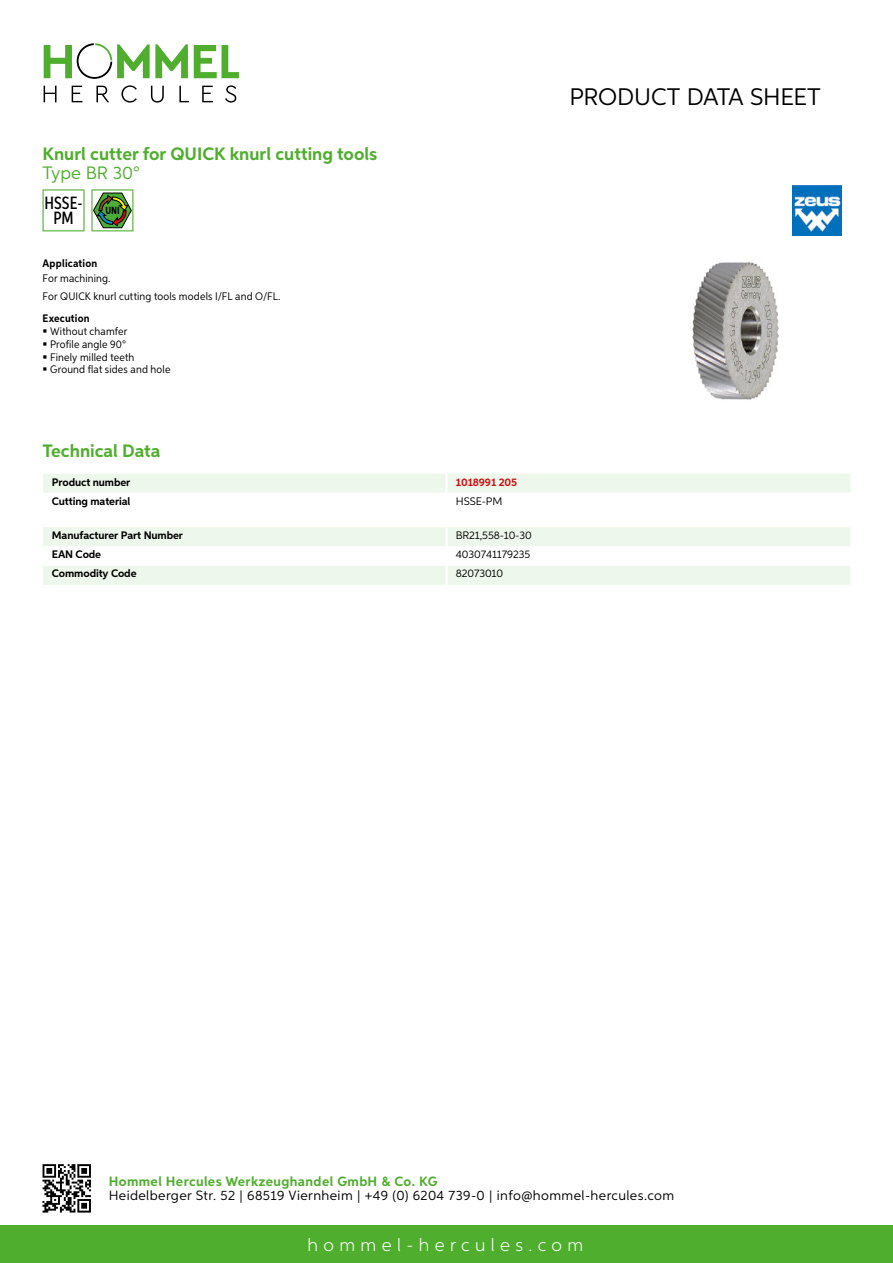
<style>
.page{position:relative;width:893px;height:1263px;background:#fff}
.page>*{position:absolute;margin:0;border:0;box-sizing:border-box;transform-origin:0 0}
.t1{font:24px "Aspira";letter-spacing:-.01em;color:#000}
.t2{font:700 18px "Aspira";color:#50ae2f}
.t3{font:300 18px "Aspira";letter-spacing:.3em;color:#fff}
.t4{font:18px "Aspira";color:#50ae2f}
.t5{font:500 17.85px/14.9px "Aspira XX Nar";color:#000;text-align:center}
.t6{font:13.5px "Aspira";letter-spacing:.03em;color:#000}
.t7{font:700 13.5px "Aspira";letter-spacing:.03em;color:#50ae2f}
.t8{font:10.95px/12.8px "Aspira Nar";letter-spacing:.015em;color:#000}
.t9{font:700 10.95px "Aspira";letter-spacing:-.01em;color:#000}
.t10{font:10.95px "Aspira";letter-spacing:-.01em;color:#000}
.t11{font:700 10.95px "Aspira Nar";letter-spacing:.015em;color:#000}
.t12{font:700 10.95px "Aspira";letter-spacing:-.01em;color:#cd1013}
.t13{font:700 10.35px "Aspira XX Nar";color:#000}
</style>
<div class="page">
<div style="left:0;top:1226px;width:893px;height:37px;background:#50ae2f"></div>
<svg style="left:43px;top:1164px;width:48px;height:48px"></svg>
<svg style="left:194px;top:45px;width:45px;height:33px"></svg>
<svg style="left:44px;top:43px;width:144px;height:36px"></svg>
<svg style="left:44px;top:86px;width:13px;height:16px"></svg>
<svg style="left:72px;top:86px;width:10px;height:16px"></svg>
<svg style="left:96px;top:86px;width:13px;height:16px"></svg>
<svg style="left:121px;top:85px;width:16px;height:18px"></svg>
<svg style="left:151px;top:86px;width:13px;height:17px"></svg>
<svg style="left:179px;top:86px;width:10px;height:16px"></svg>
<svg style="left:202px;top:86px;width:11px;height:16px"></svg>
<svg style="left:225px;top:85px;width:11px;height:18px"></svg>
<div style="left:43px;top:474px;width:807px;height:19px;background:#eef7eb"></div>
<svg style="left:43px;top:527px;width:807px;height:58px"></svg>
<hr style="left:445px;top:566px;width:3px;height:19px;background:#fff">
<svg style="left:43px;top:189px;width:42px;height:42px"></svg>
<svg style="left:91px;top:189px;width:42px;height:42px"></svg>
<img style="left:692px;top:262px;width:87px;height:138px">
<img style="left:792px;top:185px;width:50px;height:50px">
<h2 class="t2" style="left:43px;top:142px;width:336px">Knurl cutter for QUICK knurl cutting tools</h2>
<h2 class="t4" style="left:43px;top:162px;width:99px">Type BR 30°</h2>
<h3 class="t5" style="left:45px;top:196px;width:39px">HSSE-<br>PM</h3>
<p class="t13" style="left:106px;top:205px;width:16px">UNI</p>
<p class="t11" style="left:43px;top:257px;width:56px">Application</p>
<p class="t8" style="left:43px;top:270px;width:240px;line-height:17.5px">For machining.<br>For QUICK knurl cutting tools models I/FL and O/FL.</p>
<p class="t11" style="left:43px;top:312px;width:49px">Execution</p>
<p class="t8" style="left:50px;top:325px;width:122px">Without chamfer<br>Profile angle 90°<br>Finely milled teeth<br>Ground flat sides and hole</p>
<h2 class="t2" style="left:43px;top:439px;width:120px">Technical Data</h2>
<p class="t9" style="left:52px;top:475px;width:80px">Product number</p>
<p class="t12" style="left:456px;top:475px;width:63px">1018991 205</p>
<p class="t9" style="left:52px;top:494px;width:80px">Cutting material</p>
<p class="t10" style="left:456px;top:494px;width:48px">HSSE-PM</p>
<p class="t9" style="left:52px;top:529px;width:133px">Manufacturer Part Number</p>
<p class="t10" style="left:456px;top:529px;width:77px">BR21,558-10-30</p>
<p class="t9" style="left:52px;top:548px;width:51px">EAN Code</p>
<p class="t10" style="left:456px;top:548px;width:76px">4030741179235</p>
<p class="t9" style="left:52px;top:567px;width:86px">Commodity Code</p>
<p class="t10" style="left:456px;top:567px;width:49px">82073010</p>
<h1 class="t1" style="left:569px;top:82px;width:253px">Product data sh eet</h1>
<p class="t7" style="left:109px;top:1172px;width:330px">Hommel Hercules Werkzeughandel GmbH &amp; Co. KG</p>
<p class="t6" style="left:109px;top:1187px;width:567px">Heidelberger Str. 52 | 68519 Viernheim | +49 (0) 6204 739-0 | info@hommel-hercules.com</p>
<h2 class="t3" style="left:307px;top:1234px;width:277px">hommel-hercules.com</h2>
</div>
